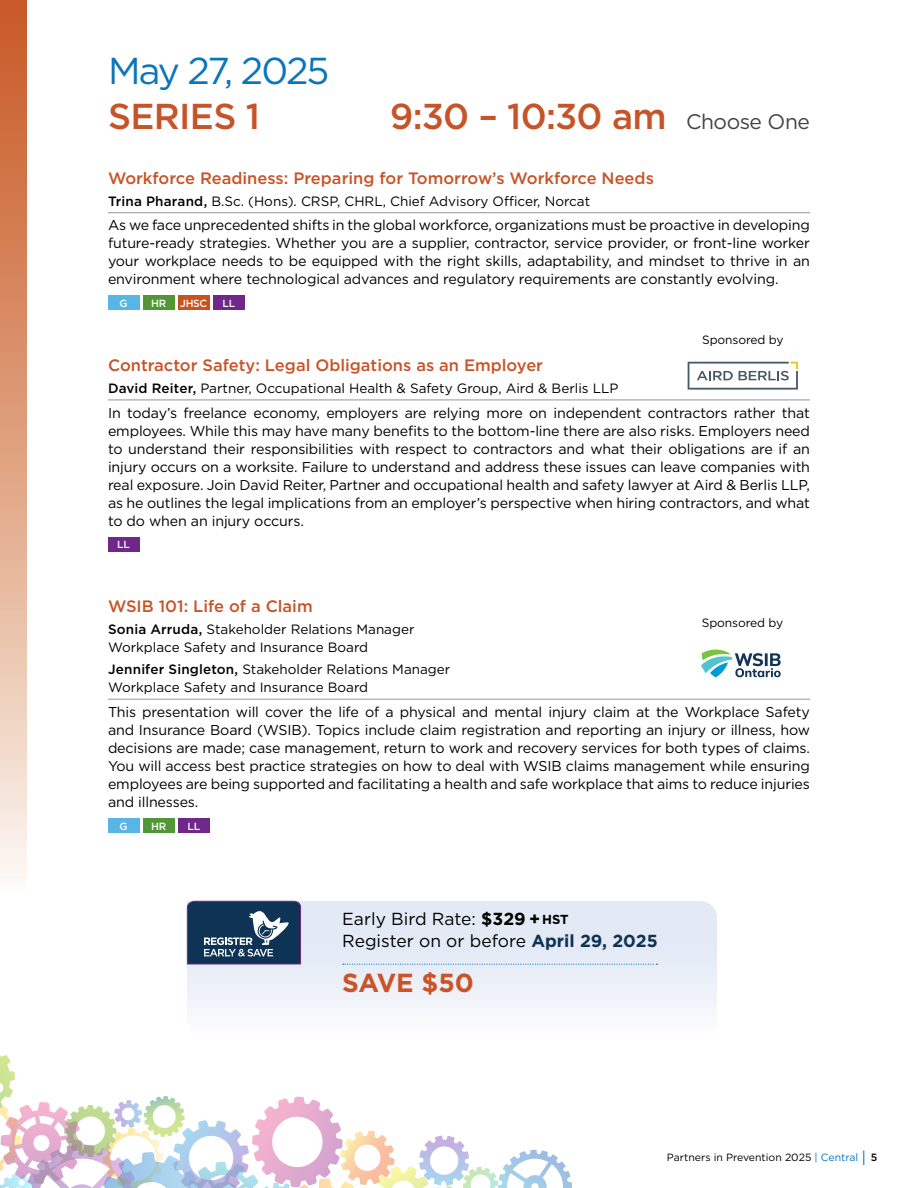
<style>
.page{position:relative;width:918px;height:1188px;background:#fff}
.page>*{position:absolute;margin:0;border:0;box-sizing:border-box;transform-origin:0 0}
.t1{font:37.5px "Gotham";letter-spacing:-.05em;color:#0a75bb}
.Session_Title_WSPS_1{font:500 36px "Gotham";letter-spacing:-.02em;color:#c75428}
.Blue_Bold_13_16{font:700 26.1px "Gotham";letter-spacing:-.005em;color:#ca5328}
.Blue_Bold_13_16-2{font:17.4px/21.8px "Gotham";color:#000}
.Session_Title_WSPS_1-2{font:500 16.5px "Gotham";color:#c75428}
.Body_Copy_9_12{font:14.25px/18px "Gotham";letter-spacing:-.01em;color:#000;text-align:justify}
.Session_Speaker_2Lin{font:13.5px/18px "Gotham";color:#000}
.Session_Speaker_1st{font:13.5px/18px "Gotham";color:#000}
.Session_Speaker_mult{font:13.5px "Gotham";color:#000}
.t2{font:12px "Gotham";letter-spacing:-.01em;color:#000}
.t3{font:10.5px "Gotham";color:#000}
.Body_Copy_9_12-2{font:500 10.35px "Gotham";letter-spacing:-.01em;color:#fff}
.s1{font-weight:400;font-size:21px;color:#424444}
.s2{font-weight:500}
.s3{font-weight:700}
.s4{font-weight:700;font-size:13.05px}
.s5{font-weight:700;color:#0f3354}
.s6{color:#0a75bb}
.s7{font-size:15.75px;color:#0a75bb}
</style>
<div class="page">
<svg style="left:0;top:0;width:27px;height:873px;background:#dfa282"></svg>
<svg style="left:0;top:1055px;width:571px;height:133px"></svg>
<svg style="left:187px;top:901px;width:530px;height:111px;fill:#e6ecf6"></svg>
<svg style="left:343px;top:964px;width:314px;height:1px"></svg>
<svg style="left:187px;top:901px;width:114px;height:63px;background:#324e6c"></svg>
<hr style="left:108px;top:212px;width:702px;height:1px;background:#939598">
<hr style="left:108px;top:400px;width:702px;height:1px;background:#939598">
<hr style="left:108px;top:699px;width:702px;height:1px;background:#939598">
<div style="left:108px;top:296px;width:31px;height:14px;background:#58b6e7"></div>
<div style="left:143px;top:296px;width:31px;height:14px;background:#529736"></div>
<div style="left:178px;top:296px;width:31px;height:14px;background:#c8531f"></div>
<div style="left:213px;top:296px;width:31px;height:14px;background:#6f2789"></div>
<div style="left:108px;top:537px;width:31px;height:15px;background:#6f2789"></div>
<div style="left:108px;top:818px;width:31px;height:15px;background:#58b6e7"></div>
<div style="left:143px;top:818px;width:31px;height:15px;background:#529736"></div>
<div style="left:178px;top:818px;width:31px;height:15px;background:#6f2789"></div>
<svg style="left:688px;top:362px;width:110px;height:28px"></svg>
<svg style="left:701px;top:650px;width:80px;height:27px"></svg>
<p class="t1" style="left:108px;top:47px;width:223px">May 27, 2025</p>
<p class="Session_Title_WSPS_1" style="left:108px;top:93px;width:154px">SERIES 1</p>
<p class="Session_Title_WSPS_1" style="left:390px;top:93px;width:422px">9:30 – 10:30 am <span class="s1">Choose One</span></p>
<p class="Session_Title_WSPS_1-2" style="left:108px;top:167px;width:547px">Workforce Readiness: Preparing for Tomorrow’s Workforce Needs</p>
<p class="Session_Speaker_mult" style="left:108px;top:192px;width:484px"><span class="s2">Trina Pharand,</span> B.Sc. (Hons). CRSP, CHRL, Chief Advisory Officer, Norcat</p>
<p class="Body_Copy_9_12" style="left:108px;top:216px;width:704px">As we face unprecedented shifts in the global workforce, organizations must be proactive in developing future-ready strategies. Whether you are a supplier, contractor, service provider, or front-line worker your workplace needs to be equipped with the right skills, adaptability, and mindset to thrive in an environment where technological advances and regulatory requirements are constantly evolving.</p>
<p class="Body_Copy_9_12-2" style="left:119px;top:297px;width:10px">G</p>
<p class="Body_Copy_9_12-2" style="left:151px;top:297px;width:17px">HR</p>
<p class="Body_Copy_9_12-2" style="left:180px;top:297px;width:29px">JHSC</p>
<p class="Body_Copy_9_12-2" style="left:222px;top:297px;width:14px">LL</p>
<p class="t2" style="left:702px;top:332px;width:83px">Sponsored by</p>
<p class="Session_Title_WSPS_1-2" style="left:108px;top:354px;width:437px">Contractor Safety: Legal Obligations as an Employer</p>
<p class="Session_Speaker_2Lin" style="left:108px;top:379px;width:512px"><span class="s2">David Reiter,</span> Partner, Occupational Health &amp; Safety Group, Aird &amp; Berlis LLP</p>
<p class="Body_Copy_9_12" style="left:108px;top:403px;width:704px">In today’s freelance economy, employers are relying more on independent contractors rather that employees. While this may have many benefits to the bottom-line there are also risks. Employers need to understand their responsibilities with respect to contractors and what their obligations are if an injury occurs on a worksite. Failure to understand and address these issues can leave companies with real exposure. Join David Reiter, Partner and occupational health and safety lawyer at Aird &amp; Berlis LLP, as he outlines the legal implications from an employer’s perspective when hiring contractors, and what to do when an injury occurs.</p>
<p class="Body_Copy_9_12-2" style="left:117px;top:538px;width:14px">LL</p>
<p class="Session_Title_WSPS_1-2" style="left:108px;top:595px;width:206px">WSIB 101: Life of a Claim</p>
<p class="Session_Speaker_1st" style="left:108px;top:620px;width:308px"><span class="s2">Sonia Arruda,</span> Stakeholder Relations Manager<br>Workplace Safety and Insurance Board</p>
<p class="Session_Speaker_2Lin" style="left:108px;top:660px;width:344px"><span class="s2">Jennifer Singleton,</span> Stakeholder Relations Manager<br>Workplace Safety and Insurance Board</p>
<p class="Body_Copy_9_12" style="left:108px;top:702px;width:704px">This presentation will cover the life of a physical and mental injury claim at the Workplace Safety and Insurance Board (WSIB). Topics include claim registration and reporting an injury or illness, how decisions are made; case management, return to work and recovery services for both types of claims.<br>You will access best practice strategies on how to deal with WSIB claims management while ensuring employees are being supported and facilitating a health and safe workplace that aims to reduce injuries and illnesses.</p>
<p class="Body_Copy_9_12-2" style="left:119px;top:819px;width:10px">G</p>
<p class="Body_Copy_9_12-2" style="left:151px;top:819px;width:17px">HR</p>
<p class="Body_Copy_9_12-2" style="left:187px;top:819px;width:14px">LL</p>
<p class="t2" style="left:702px;top:615px;width:83px">Sponsored by</p>
<p class="Blue_Bold_13_16-2" style="left:342px;top:908px;width:317px">Early Bird Rate: <span class="s3">$329 +</span> <span class="s4">HST<br></span>Register on or before <span class="s5">April 29, 2025</span></p>
<p class="Blue_Bold_13_16" style="left:342px;top:966px;width:133px">SAVE $50</p>
<p class="t3" style="left:667px;top:1151px;width:212px">Partners in Prevention 2025 <span class="s6">| Central</span> <span class="s7">|</span> <span class="s2">5</span></p>
</div>
